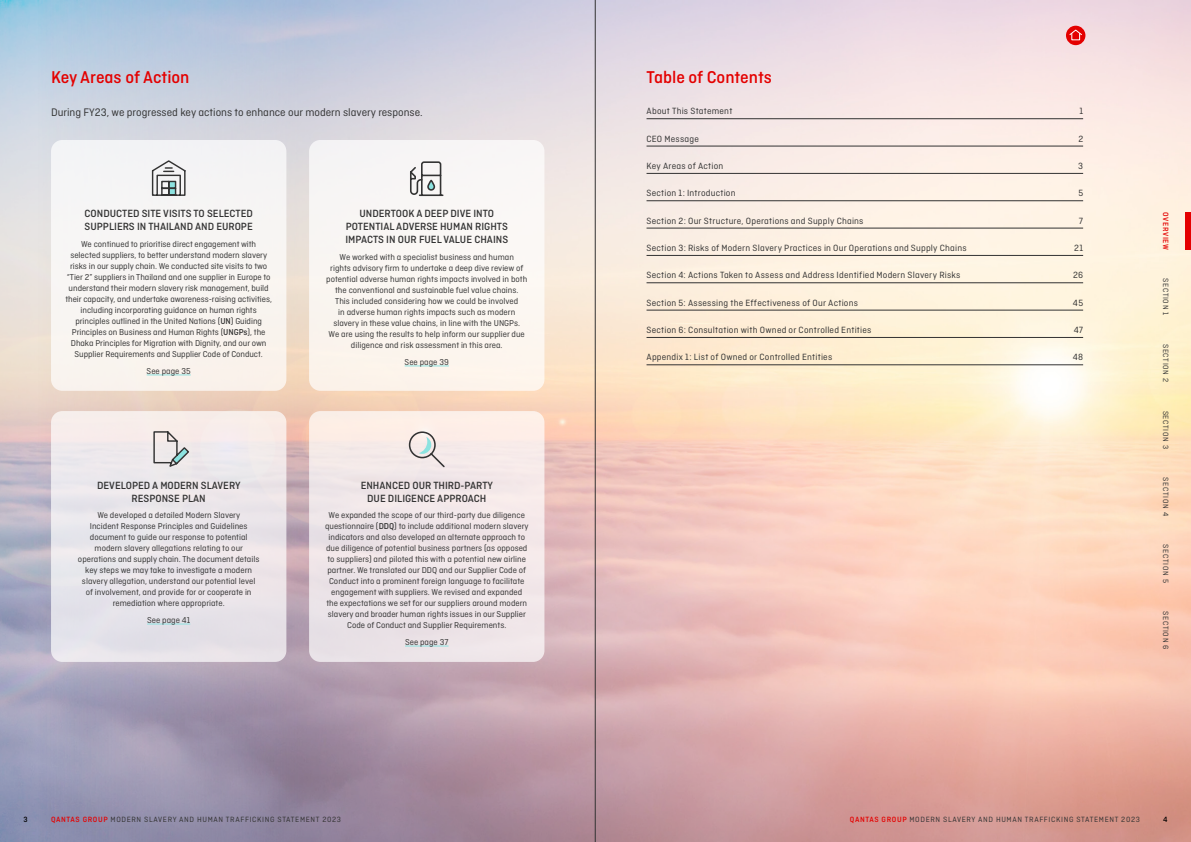
<style>
.page{position:relative;width:1191px;height:842px;background:#fff}
.page>*{position:absolute;margin:0;border:0;box-sizing:border-box;transform-origin:0 0}
.t1{font:500 18px "Ciutadella";color:#e40000}
.t2{font:11.5px "Ciutadella";color:#323232}
.t3{font:500 11px/13px "Ciutadella";color:#323232;text-align:center}
.t4{font:9.5px "Ciutadella";letter-spacing:.02em;color:#323232}
.t5{font:9px/11px "Ciutadella";color:#323232;text-align:center}
.t6{font:8px "Ciutadella";letter-spacing:.08em;color:#323232}
.t7{font:500 8px "Ciutadella";letter-spacing:.08em;color:#e40000}
.t8{font:500 8px "Ciutadella";color:#000}
.s1{font-weight:500}
.s2{font-weight:500;color:#e40000}
</style>
<div class="page">
<img style="left:413px;top:0;width:778px;height:842px">
<svg style="left:0;top:0;width:413px;height:842px;background:#b8b4c3"></svg>
<div style="left:51px;top:140px;width:235px;height:251px;background:#f8f5f3;border-radius:11px"></div>
<div style="left:51px;top:411px;width:235px;height:251px;background:#ebe6ea;border-radius:11px"></div>
<div style="left:309px;top:140px;width:235px;height:251px;background:#faf6f3;border-radius:11px"></div>
<div style="left:309px;top:411px;width:235px;height:251px;background:linear-gradient(to bottom,#f9ece8,#e9e2e8);border-radius:11px"></div>
<hr style="left:147px;top:375px;width:44px;height:1px;background:#8de2e0">
<hr style="left:147px;top:624px;width:43px;height:1px;background:#8de2e0">
<hr style="left:404px;top:366px;width:45px;height:1px;background:#8de2e0">
<hr style="left:405px;top:646px;width:43px;height:1px;background:#8de2e0">
<svg style="left:410px;top:161px;width:34px;height:36px"></svg>
<svg style="left:153px;top:430px;width:37px;height:37px"></svg>
<svg style="left:408px;top:431px;width:38px;height:38px"></svg>
<svg style="left:151px;top:160px;width:35px;height:36px"></svg>
<hr style="left:646px;top:119px;width:437px;height:1px;background:#323232">
<hr style="left:646px;top:146px;width:437px;height:1px;background:#323232">
<hr style="left:646px;top:173px;width:437px;height:1px;background:#323232">
<hr style="left:646px;top:201px;width:437px;height:1px;background:#323232">
<hr style="left:646px;top:228px;width:437px;height:1px;background:#323232">
<hr style="left:646px;top:255px;width:437px;height:1px;background:#323232">
<hr style="left:646px;top:283px;width:437px;height:1px;background:#323232">
<hr style="left:646px;top:310px;width:437px;height:1px;background:#323232">
<hr style="left:646px;top:337px;width:437px;height:1px;background:#323232">
<hr style="left:646px;top:365px;width:437px;height:1px;background:#323232">
<div style="left:1185px;top:212px;width:6px;height:38px;background:#e40000"></div>
<div style="left:1066px;top:26px;width:19px;height:19px;background:#e40000;border-radius:50%"></div>
<svg style="left:1069px;top:29px;width:13px;height:6px"></svg>
<div style="left:1071px;top:33px;width:9px;height:7px;border:1px solid #fff"></div>
<hr style="left:595px;top:0;width:1px;height:842px;background:#323232">
<h1 class="t1" style="left:51px;top:67px;width:140px">Key Areas of Action</h1>
<p class="t2" style="left:51px;top:106px;width:373px">During FY23, we progressed key actions to enhance our modern slavery response.</p>
<p class="t3" style="left:85px;top:207px;width:170px;text-align:left">CONDUCTED SITE VISITS TO SELECTED<br>SUPPLIERS IN THAILAND AND EUROPE</p>
<p class="t5" style="left:65px;top:239px;width:208px">We continued to prioritise direct engagement with selected suppliers, to better understand modern slavery risks in our supply chain. We conducted site visits to two “Tier 2” suppliers in Thailand and one supplier in Europe to understand their modern slavery risk management, build their capacity, and undertake awareness-raising activities, including incorporating guidance on human rights principles outlined in the United Nations (<span class="s1">UN</span>) Guiding Principles on Business and Human Rights (<span class="s1">UNGPs</span>), the Dhaka Principles for Migration with Dignity, and our own Supplier Requirements and Supplier Code of Conduct.</p>
<p class="t5" style="left:147px;top:365px;width:46px">See page 35</p>
<p class="t3" style="left:97px;top:478px;width:145px">DEVELOPED A MODERN SLAVERY<br>RESPONSE PLAN</p>
<p class="t5" style="left:78px;top:510px;width:183px">We developed a detailed Modern Slavery<br>Incident Response Principles and Guidelines document to guide our response to potential modern slavery allegations relating to our operations and supply chain. The document details key steps we may take to investigate a modern slavery allegation, understand our potential level of involvement, and provide for or cooperate in remediation where appropriate.</p>
<p class="t5" style="left:147px;top:614px;width:45px">See page 41</p>
<p class="t3" style="left:345px;top:207px;width:164px">UNDERTOOK A DEEP DIVE INTO<br>POTENTIAL ADVERSE HUMAN RIGHTS<br>IMPACTS IN OUR FUEL VALUE CHAINS</p>
<p class="t5" style="left:326px;top:252px;width:202px">We worked with a specialist business and human<br>rights advisory firm to undertake a deep dive review of potential adverse human rights impacts involved in both the conventional and sustainable fuel value chains.<br>This included considering how we could be involved<br>in adverse human rights impacts such as modern slavery in these value chains, in line with the UNGPs.<br>We are using the results to help inform our supplier due diligence and risk assessment in this area.</p>
<p class="t5" style="left:405px;top:356px;width:46px">See page 39</p>
<p class="t3" style="left:361px;top:478px;width:134px">ENHANCED OUR THIRD-PARTY<br>DUE DILIGENCE APPROACH</p>
<p class="t5" style="left:325px;top:510px;width:205px">We expanded the scope of our third-party due diligence questionnaire (<span class="s1">DDQ</span>) to include additional modern slavery indicators and also developed an alternate approach to due diligence of potential business partners (as opposed to suppliers) and piloted this with a potential new airline partner. We translated our DDQ and our Supplier Code of Conduct into a prominent foreign language to facilitate engagement with suppliers. We revised and expanded the expectations we set for our suppliers around modern slavery and broader human rights issues in our Supplier Code of Conduct and Supplier Requirements.</p>
<p class="t5" style="left:405px;top:636px;width:45px">See page 37</p>
<h1 class="t1" style="left:646px;top:67px;width:127px">Table of Contents</h1>
<p class="t4" style="left:646px;top:106px;width:87px">About This Statement</p>
<p class="t4" style="left:1079px;top:106px;width:5px">1</p>
<p class="t4" style="left:646px;top:133px;width:54px">CEO Message</p>
<p class="t4" style="left:1078px;top:133px;width:6px">2</p>
<p class="t4" style="left:646px;top:161px;width:78px">Key Areas of Action</p>
<p class="t4" style="left:1078px;top:161px;width:6px">3</p>
<p class="t4" style="left:646px;top:188px;width:90px">Section 1: Introduction</p>
<p class="t4" style="left:1078px;top:188px;width:6px">5</p>
<p class="t4" style="left:646px;top:215px;width:218px">Section 2: Our Structure, Operations and Supply Chains</p>
<p class="t4" style="left:1079px;top:215px;width:6px">7</p>
<p class="t4" style="left:646px;top:243px;width:321px">Section 3: Risks of Modern Slavery Practices in Our Operations and Supply Chains</p>
<p class="t4" style="left:1074px;top:243px;width:10px">21</p>
<p class="t4" style="left:646px;top:270px;width:315px">Section 4: Actions Taken to Assess and Address Identified Modern Slavery Risks</p>
<p class="t4" style="left:1073px;top:270px;width:12px">26</p>
<p class="t4" style="left:646px;top:297px;width:213px">Section 5: Assessing the Effectiveness of Our Actions</p>
<p class="t4" style="left:1073px;top:297px;width:12px">45</p>
<p class="t4" style="left:646px;top:325px;width:226px">Section 6: Consultation with Owned or Controlled Entities</p>
<p class="t4" style="left:1073px;top:325px;width:11px">47</p>
<p class="t4" style="left:646px;top:352px;width:187px">Appendix 1: List of Owned or Controlled Entities</p>
<p class="t4" style="left:1072px;top:352px;width:12px">48</p>
<p class="t7" style="left:1170px;top:212px;width:39px;rotate:90deg">OVERVIEW</p>
<p class="t6" style="left:1170px;top:278px;width:39px;rotate:90deg">SECTION 1</p>
<p class="t6" style="left:1170px;top:344px;width:40px;rotate:90deg">SECTION 2</p>
<p class="t6" style="left:1170px;top:410px;width:40px;rotate:90deg">SECTION 3</p>
<p class="t6" style="left:1170px;top:477px;width:40px;rotate:90deg">SECTION 4</p>
<p class="t6" style="left:1170px;top:544px;width:40px;rotate:90deg">SECTION 5</p>
<p class="t6" style="left:1170px;top:611px;width:40px;rotate:90deg">SECTION 6</p>
<p class="t8" style="left:23px;top:815px;width:6px">3</p>
<p class="t6" style="left:51px;top:815px;width:291px"><span class="s2">QANTAS GROUP</span> MODERN SLAVERY AND HUMAN TRAFFICKING STATEMENT 2023</p>
<p class="t6" style="left:850px;top:815px;width:291px"><span class="s2">QANTAS GROUP</span> MODERN SLAVERY AND HUMAN TRAFFICKING STATEMENT 2023</p>
<p class="t8" style="left:1163px;top:815px;width:6px">4</p>
</div>
